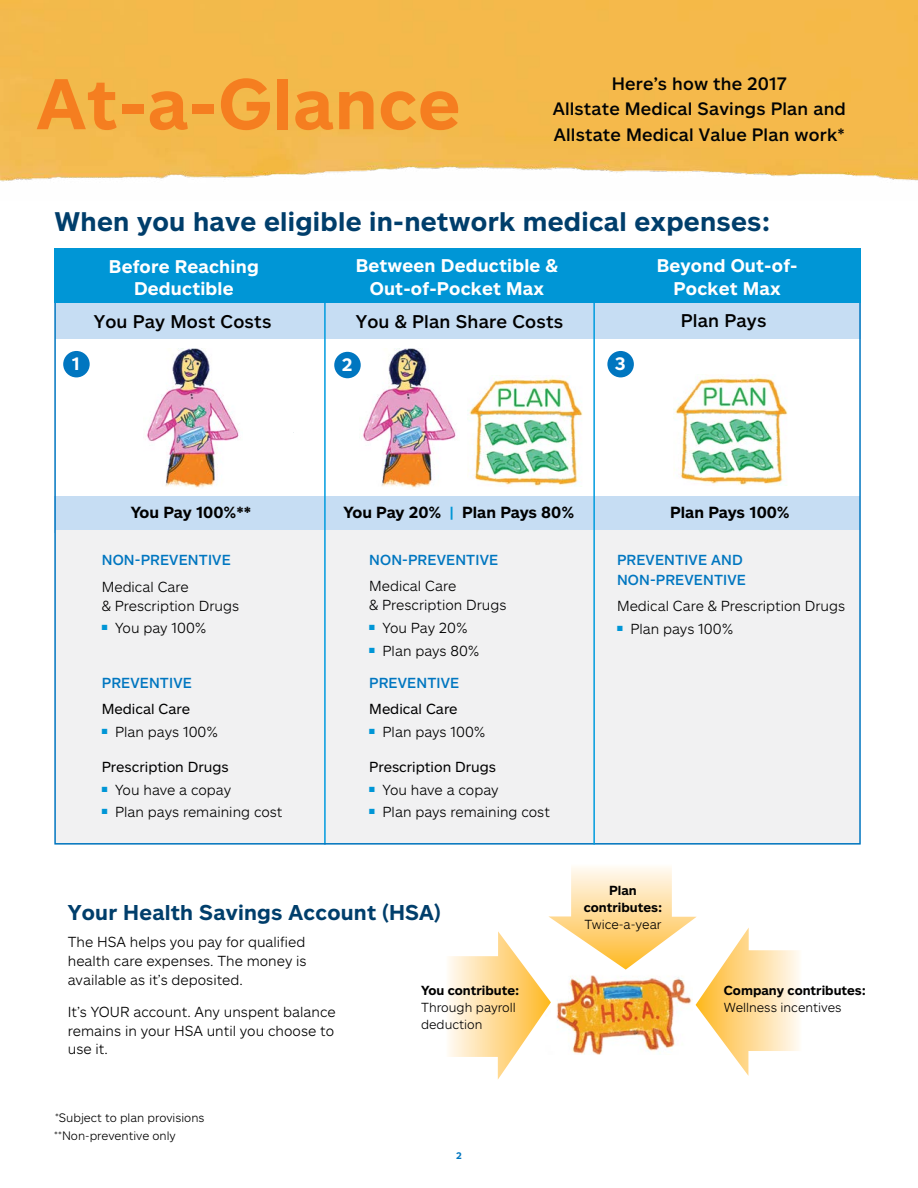
<style>
.page{position:relative;width:918px;height:1188px;background:#fff}
.page>*{position:absolute;margin:0;border:0;box-sizing:border-box;transform-origin:0 0}
.t1{font:700 70.05px "Allstate Sans";letter-spacing:.01em;color:#f57e20}
.t2{font:700 26.4px "Allstate Sans";letter-spacing:.01em;color:#003e6b}
.t3{font:700 21px "Allstate Sans";letter-spacing:.01em;color:#003e6b}
.t4{font:700 18px/22.5px "Allstate Sans";letter-spacing:.01em;color:#fff;text-align:center}
.t5{font:500 18px "Allstate Sans";letter-spacing:.01em;color:#000}
.t6{font:500 17.55px/25.5px "Allstate Sans";letter-spacing:.01em;color:#010304;text-align:center}
.t7{font:700 17.55px "Allstate Sans";color:#fff}
.t8{font:700 15.75px "Allstate Sans";color:#000}
.t9{font:300 14.25px/18.8px "Allstate Sans";color:#000}
.t10{font:500 14.25px/19.5px "Allstate Sans";letter-spacing:.01em;color:#0076c0}
.t11{font:14.25px "Allstate Sans";color:#000}
.t12{font:300 12.9px/17px "Allstate Sans";color:#000}
.t13{font:700 12.9px/17px "Allstate Sans";color:#000;text-align:center}
.t14{font:300 12px "Allstate Sans";color:#000}
.t15{font:700 9.3px "Allstate Sans";color:#0076c0}
.s1{color:#0096d6}
</style>
<div class="page">
<img style="left:0;top:0;width:918px;height:182px">
<svg style="left:54px;top:303px;width:807px;height:542px"></svg>
<hr style="left:593px;top:273px;width:2px;height:572px;background:#009bde">
<div style="left:54px;top:249px;width:807px;height:54px;background:#0096d6"></div>
<div style="left:63px;top:351px;width:27px;height:26px;background:#0076c0;border-radius:50%"></div>
<div style="left:607px;top:351px;width:27px;height:26px;background:#0076c0;border-radius:50%"></div>
<img style="left:143px;top:348px;width:100px;height:142px">
<img style="left:360px;top:348px;width:99px;height:142px">
<svg style="left:448px;top:867px;width:351px;height:213px"></svg>
<div style="left:334px;top:352px;width:27px;height:26px;background:#0076c0;border-radius:50%"></div>
<img style="left:468px;top:376px;width:116px;height:110px">
<img style="left:673px;top:375px;width:117px;height:110px">
<h1 class="t1" style="left:37px;top:59px;width:425px">At-a-Glance</h1>
<p class="t6" style="left:553px;top:70px;width:295px">Here’s how the 2017<br>Allstate Medical Savings Plan and<br>Allstate Medical Value Plan work*</p>
<h2 class="t2" style="left:55px;top:205px;width:717px">When you have eligible in-network medical expenses:</h2>
<p class="t4" style="left:356px;top:254px;width:204px">Between Deductible &amp;<br>Out-of-Pocket Max</p>
<p class="t4" style="left:109px;top:254px;width:151px">Before Reaching<br>Deductible</p>
<p class="t4" style="left:657px;top:254px;width:142px">Beyond Out-of-<br>Pocket Max</p>
<p class="t5" style="left:94px;top:310px;width:179px">You Pay Most Costs</p>
<p class="t5" style="left:356px;top:310px;width:209px">You &amp; Plan Share Costs</p>
<p class="t5" style="left:681px;top:309px;width:87px">Plan Pays</p>
<p class="t7" style="left:72px;top:352px;width:10px">1</p>
<p class="t7" style="left:615px;top:352px;width:12px">3</p>
<p class="t7" style="left:342px;top:353px;width:12px">2</p>
<p class="t8" style="left:131px;top:503px;width:122px">You Pay 100%**</p>
<p class="t8" style="left:344px;top:502px;width:232px">You Pay 20% <span class="s1">|</span> Plan Pays 80%</p>
<p class="t8" style="left:670px;top:502px;width:121px">Plan Pays 100%</p>
<p class="t10" style="left:102px;top:550px;width:130px">NON-PREVENTIVE</p>
<p class="t9" style="left:102px;top:577px;width:139px">Medical Care<br>&amp; Prescription Drugs</p>
<p class="t9" style="left:102px;top:618px;width:106px"><sup>■</sup> You pay 100%</p>
<p class="t10" style="left:102px;top:672px;width:92px">PREVENTIVE</p>
<p class="t11" style="left:102px;top:700px;width:90px">Medical Care</p>
<p class="t9" style="left:102px;top:722px;width:118px"><sup>■</sup> Plan pays 100%</p>
<p class="t11" style="left:102px;top:758px;width:128px">Prescription Drugs</p>
<p class="t9" style="left:102px;top:780px;width:131px"><sup>■</sup> You have a copay</p>
<p class="t9" style="left:102px;top:802px;width:182px"><sup>■</sup> Plan pays remaining cost</p>
<p class="t10" style="left:369px;top:549px;width:130px">NON-PREVENTIVE</p>
<p class="t9" style="left:369px;top:576px;width:139px">Medical Care<br>&amp; Prescription Drugs</p>
<p class="t9" style="left:369px;top:618px;width:100px"><sup>■</sup> You Pay 20%</p>
<p class="t9" style="left:369px;top:640px;width:112px"><sup>■</sup> Plan pays 80%</p>
<p class="t10" style="left:369px;top:672px;width:92px">PREVENTIVE</p>
<p class="t11" style="left:369px;top:700px;width:90px">Medical Care</p>
<p class="t9" style="left:369px;top:722px;width:118px"><sup>■</sup> Plan pays 100%</p>
<p class="t11" style="left:369px;top:758px;width:128px">Prescription Drugs</p>
<p class="t9" style="left:369px;top:779px;width:131px"><sup>■</sup> You have a copay</p>
<p class="t9" style="left:369px;top:802px;width:182px"><sup>■</sup> Plan pays remaining cost</p>
<h3 class="t3" style="left:68px;top:899px;width:374px">Your Health Savings Account (HSA)</h3>
<p class="t9" style="left:68px;top:932px;width:240px;text-align:justify">The HSA helps you pay for qualified health care expenses. The money is available as it’s deposited.</p>
<p class="t9" style="left:68px;top:1002px;width:269px;text-align:justify">It’s YOUR account. Any unspent balance remains in your HSA until you choose to use it.</p>
<p class="t13" style="left:421px;top:981px;width:100px">You contribute:</p>
<p class="t12" style="left:421px;top:998px;width:96px">Through payroll deduction</p>
<p class="t14" style="left:55px;top:1110px;width:151px">*Subject to plan provisions</p>
<p class="t14" style="left:54px;top:1128px;width:123px">**Non-preventive only</p>
<p class="t15" style="left:456px;top:1149px;width:7px">2</p>
<p class="t10" style="left:617px;top:550px;width:130px">PREVENTIVE AND<br>NON-PREVENTIVE</p>
<p class="t9" style="left:617px;top:596px;width:230px">Medical Care &amp; Prescription Drugs</p>
<p class="t9" style="left:617px;top:619px;width:118px"><sup>■</sup> Plan pays 100%</p>
<p class="t13" style="left:584px;top:881px;width:80px">Plan contributes:</p>
<p class="t12" style="left:585px;top:915px;width:78px">Twice-a-year</p>
<p class="t13" style="left:724px;top:981px;width:144px">Company contributes:</p>
<p class="t12" style="left:724px;top:998px;width:119px">Wellness incentives</p>
</div>
